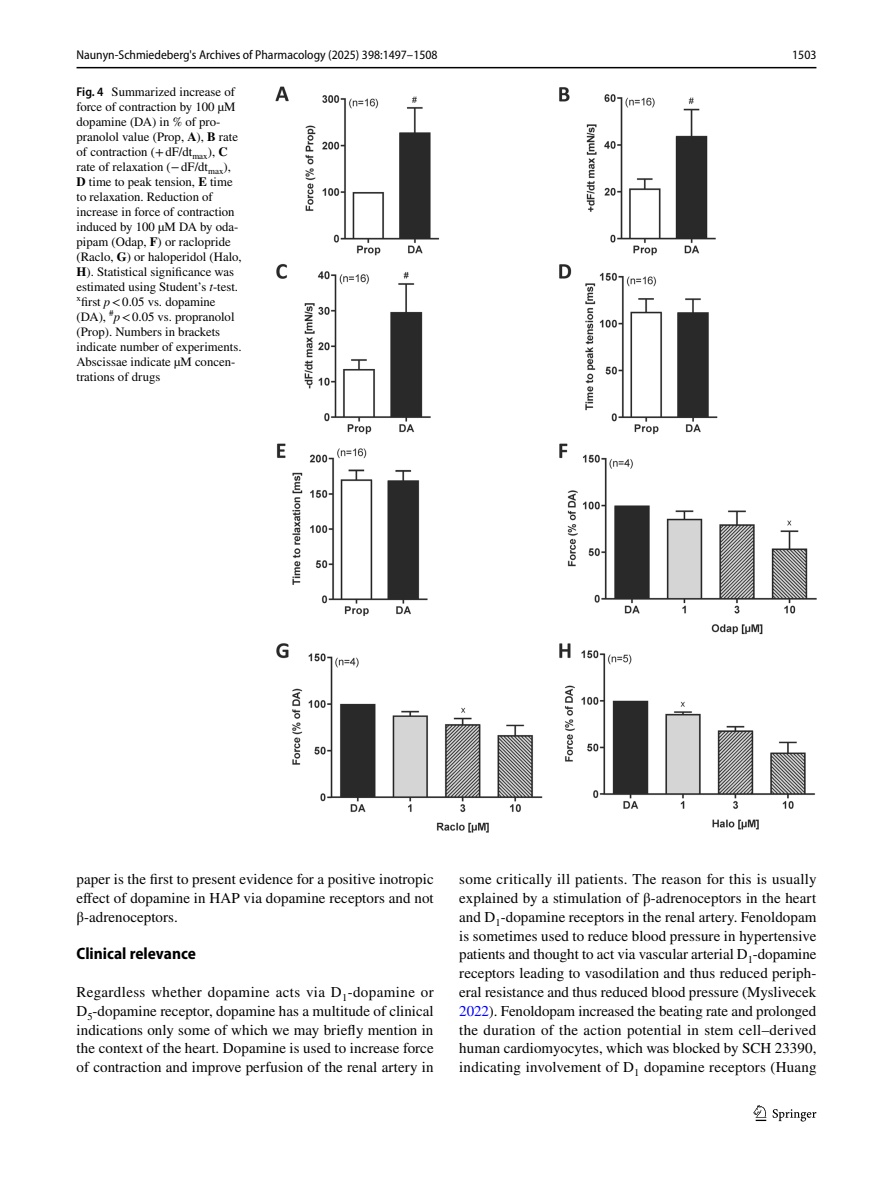
<style>
.page{position:relative;width:893px;height:1187px;background:#fff}
.page>*{position:absolute;margin:0;border:0;box-sizing:border-box;transform-origin:0 0}
.t1{font:700 semi-condensed 16.5px "Myriad Pro";color:#000}
.t2{font:15px/18.8px "STIX";letter-spacing:.005em;color:#000;text-align:justify}
.t3{font:12.75px/15px "STIX";color:#000}
.t4{font:semi-condensed 12.75px "Myriad Pro";color:#000}
.s1{font-family:"Myriad Pro";font-weight:600;font-stretch:semi-condensed}
.s2{font-weight:700}
.s3{font-style:italic}
.s4{color:#00f}
</style>
<div class="page">
<hr style="left:77px;top:67px;width:739px;height:1px;background:#000">
<svg style="left:753px;top:1105px;width:13px;height:15px"></svg>
<svg style="left:773px;top:1109px;width:43px;height:12px"></svg>
<img style="left:275px;top:87px;width:541px;height:745px">
<p class="t4" style="left:77px;top:48px;width:362px">Naunyn-Schmiedeberg's Archives of Pharmacology (2025) 398:1497–1508</p>
<p class="t4" style="left:792px;top:48px;width:26px">1503</p>
<p class="t3" style="left:77px;top:85px;width:167px"><span class="s1">Fig. 4</span> Summarized increase of force of contraction by 100 µM dopamine (DA) in % of pro&shy;pranolol value (Prop, <span class="s2">A</span>), <span class="s2">B</span> rate of contraction (+dF/dt<sub>max</sub>), <span class="s2">C </span>rate of relaxation (−dF/dt<sub>max</sub>),<br><span class="s2">D</span> time to peak tension, <span class="s2">E</span> time to relaxation. Reduction of increase in force of contraction induced by 100 µM DA by oda&shy;pipam (Odap, <span class="s2">F</span>) or raclopride (Raclo, <span class="s2">G</span>) or haloperidol (Halo,<br><span class="s2">H</span>). Statistical significance was estimated using Student’s <span class="s3">t</span>-test. <sup>x</sup>first <span class="s3">p</span>&lt;0.05 vs. dopamine (DA), <sup>#</sup><span class="s3">p</span>&lt;0.05 vs. propranolol (Prop). Numbers in brackets indicate number of experiments.<br>Abscissae indicate µM concen&shy;trations of drugs</p>
<p class="t2" style="left:77px;top:871px;width:359px">paper is the first to present evidence for a positive inotropic effect of dopamine in HAP via dopamine receptors and not β-adrenoceptors.</p>
<p class="t1" style="left:77px;top:944px;width:121px">Clinical relevance</p>
<p class="t2" style="left:77px;top:983px;width:359px">Regardless whether dopamine acts via D<sub>1</sub>-dopamine or D<sub>5</sub>-dopamine receptor, dopamine has a multitude of clinical indications only some of which we may briefly mention in the context of the heart. Dopamine is used to increase force of contraction and improve perfusion of the renal artery in</p>
<p class="t2" style="left:459px;top:871px;width:359px">some critically ill patients. The reason for this is usually explained by a stimulation of β-adrenoceptors in the heart and D<sub>1</sub>-dopamine receptors in the renal artery. Fenoldopam is sometimes used to reduce blood pressure in hypertensive patients and thought to act via vascular arterial D<sub>1</sub>-dopamine receptors leading to vasodilation and thus reduced periph&shy;eral resistance and thus reduced blood pressure (Myslivecek <span class="s4">2022</span>). Fenoldopam increased the beating rate and prolonged the duration of the action potential in stem cell–derived human cardiomyocytes, which was blocked by SCH 23390, indicating involvement of D<sub>1</sub> dopamine receptors (Huang</p>
</div>
